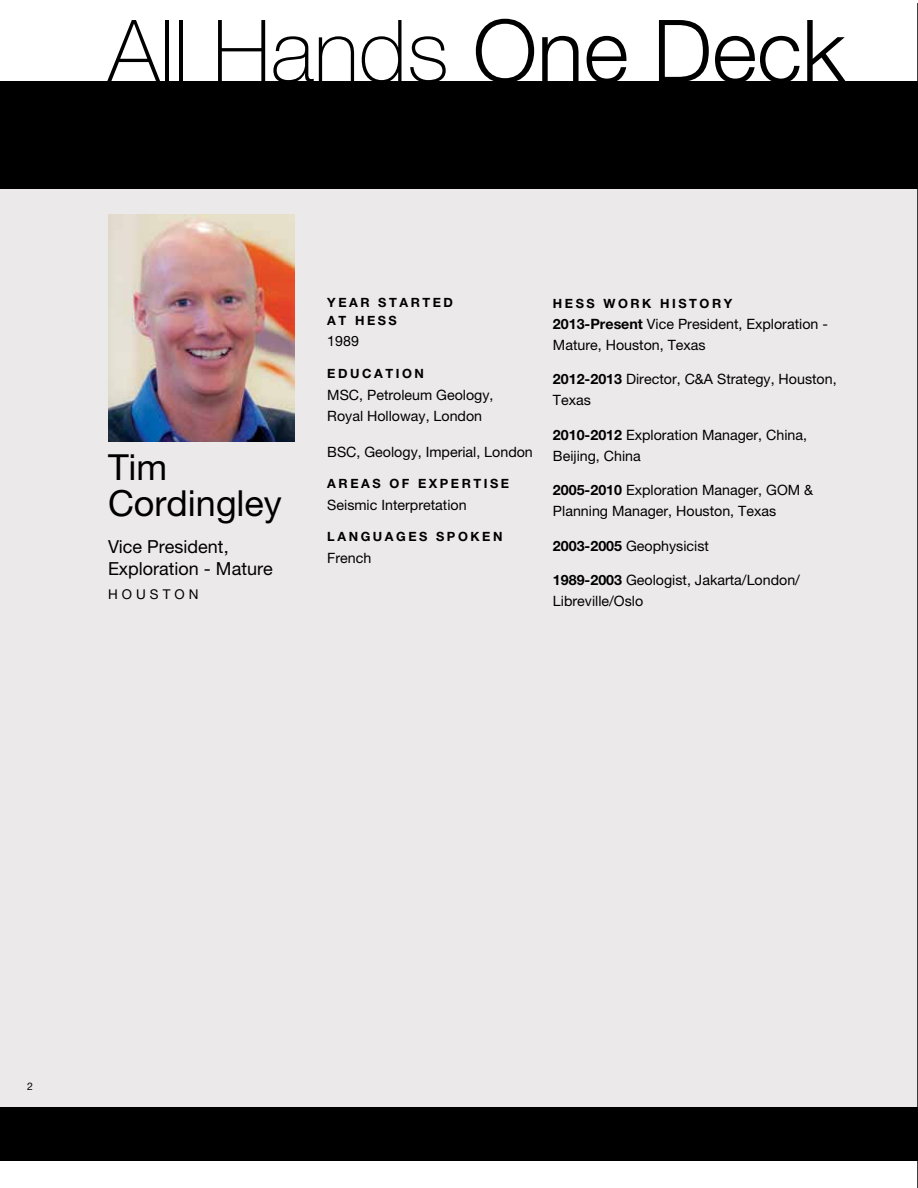
<style>
.page{position:relative;width:918px;height:1188px;background:#fff}
.page>*{position:absolute;margin:0;border:0;box-sizing:border-box;transform-origin:0 0}
.t1{font:100 86.7px "Helvetica Neue";color:#000}
.t2{font:36px/36px "Helvetica Neue";color:#000}
.t3{font:18px/22.5px "Helvetica Neue";color:#000}
.t4{font:14.25px/21px "Helvetica Neue";color:#000}
.t5{font:13.5px "Helvetica Neue";letter-spacing:.3em;color:#000}
.t6{font:700 12.75px/18px "Helvetica Neue";letter-spacing:.2em;color:#000}
.t7{font:10.5px "Helvetica Neue";color:#000}
.s1{font-weight:300}
.s2{font-weight:700}
</style>
<div class="page">
<div style="left:0;top:120px;width:918px;height:1030px;background:#ebe9e9"></div>
<div style="left:0;top:81px;width:918px;height:108px;background:#000"></div>
<div style="left:0;top:1107px;width:918px;height:54px;background:#000"></div>
<hr style="left:917px;top:3px;width:1px;height:1185px;background:#000">
<img style="left:108px;top:215px;width:186px;height:226px">
<h1 class="t1" style="left:108px;top:2px;width:739px">All Hands <span class="s1">One Deck</span></h1>
<h2 class="t2" style="left:108px;top:448px;width:175px">Tim<br>Cordingley</h2>
<p class="t3" style="left:108px;top:535px;width:166px">Vice President,<br>Exploration - Mature</p>
<p class="t5" style="left:108px;top:587px;width:92px">HOUSTON</p>
<p class="t6" style="left:327px;top:293px;width:127px">YEAR STARTED<br>AT HESS</p>
<p class="t4" style="left:327px;top:331px;width:33px">1989</p>
<p class="t6" style="left:327px;top:364px;width:98px">EDUCATION</p>
<p class="t4" style="left:327px;top:384px;width:168px;line-height:21.8px">MSC, Petroleum Geology,<br>Royal Holloway, London</p>
<p class="t4" style="left:327px;top:441px;width:207px">BSC, Geology, Imperial, London</p>
<p class="t6" style="left:327px;top:474px;width:183px">AREAS OF EXPERTISE</p>
<p class="t4" style="left:327px;top:494px;width:141px">Seismic Interpretation</p>
<p class="t6" style="left:327px;top:528px;width:177px">LANGUAGES SPOKEN</p>
<p class="t4" style="left:327px;top:547px;width:46px">French</p>
<p class="t6" style="left:553px;top:294px;width:181px">HESS WORK HISTORY</p>
<p class="t4" style="left:553px;top:313px;width:277px"><span class="s2">2013-Present</span> Vice President, Exploration -<br>Mature, Houston, Texas</p>
<p class="t4" style="left:553px;top:369px;width:285px"><span class="s2">2012-2013</span> Director, C&amp;A Strategy, Houston,<br>Texas</p>
<p class="t4" style="left:553px;top:424px;width:256px"><span class="s2">2010-2012</span> Exploration Manager, China,<br>Beijing, China</p>
<p class="t4" style="left:553px;top:480px;width:262px"><span class="s2">2005-2010</span> Exploration Manager, GOM &amp;<br>Planning Manager, Houston, Texas</p>
<p class="t4" style="left:553px;top:535px;width:158px"><span class="s2">2003-2005</span> Geophysicist</p>
<p class="t4" style="left:553px;top:570px;width:249px"><span class="s2">1989-2003</span> Geologist, Jakarta/London/<br>Libreville/Oslo</p>
<p class="t7" style="left:27px;top:1080px;width:7px">2</p>
</div>
